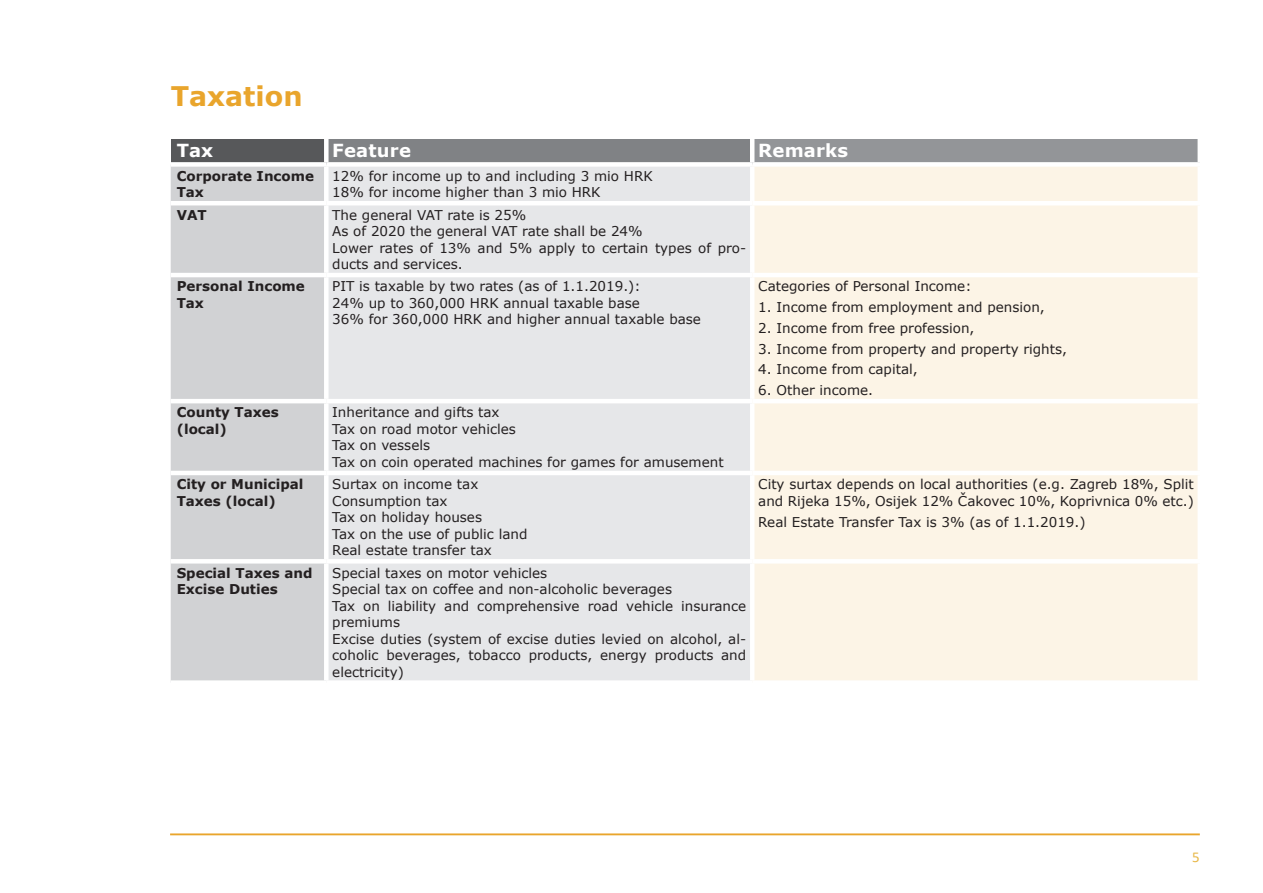
<style>
.page{position:relative;width:1263px;height:893px;background:#fff}
.page>*{position:absolute;margin:0;border:0;box-sizing:border-box;transform-origin:0 0}
.t1{font:700 27px "Verdana";color:#e9a52c}
.t2{font:700 18px "Verdana";letter-spacing:.01em;color:#fff}
.t3{font:15px "Calibri";color:#e8b848}
.t4{font:13.5px/16.5px "Verdana";color:#231f20}
.t5{font:700 13.5px/16.5px "Verdana";color:#231f20}
</style>
<div class="page">
<hr style="left:170px;top:833px;width:1030px;height:2px;background:#e9a52c">
<div style="left:171px;top:139px;width:155px;height:25px;background:#57585a"></div>
<div style="left:326px;top:139px;width:426px;height:25px;background:#808285"></div>
<div style="left:752px;top:139px;width:448px;height:25px;background:#939598"></div>
<div style="left:171px;top:167px;width:153px;height:513px;background:#d1d2d4"></div>
<div style="left:329px;top:167px;width:421px;height:513px;background:#e6e7e9"></div>
<div style="left:754px;top:167px;width:443px;height:513px;background:#fcf4e6"></div>
<div style="left:324px;top:139px;width:5px;height:23px;background:#fff"></div>
<hr style="left:750px;top:139px;width:4px;height:23px;background:#fff">
<div style="left:1197px;top:139px;width:5px;height:23px;background:#fff"></div>
<div style="left:171px;top:162px;width:155px;height:5px;background:#fff"></div>
<div style="left:326px;top:162px;width:426px;height:5px;background:#fff"></div>
<div style="left:752px;top:162px;width:450px;height:5px;background:#fff"></div>
<hr style="left:171px;top:201px;width:155px;height:4px;background:#fff">
<hr style="left:326px;top:201px;width:426px;height:4px;background:#fff">
<hr style="left:752px;top:201px;width:450px;height:4px;background:#fff">
<hr style="left:171px;top:273px;width:155px;height:4px;background:#fff">
<hr style="left:326px;top:273px;width:426px;height:4px;background:#fff">
<hr style="left:752px;top:273px;width:450px;height:4px;background:#fff">
<hr style="left:171px;top:399px;width:155px;height:4px;background:#fff">
<hr style="left:326px;top:399px;width:426px;height:4px;background:#fff">
<hr style="left:752px;top:399px;width:450px;height:4px;background:#fff">
<hr style="left:171px;top:471px;width:155px;height:4px;background:#fff">
<hr style="left:326px;top:471px;width:426px;height:4px;background:#fff">
<hr style="left:752px;top:471px;width:450px;height:4px;background:#fff">
<div style="left:171px;top:559px;width:155px;height:5px;background:#fff"></div>
<div style="left:326px;top:559px;width:426px;height:5px;background:#fff"></div>
<div style="left:752px;top:559px;width:450px;height:5px;background:#fff"></div>
<h1 class="t1" style="left:171px;top:77px;width:133px">Taxation</h1>
<h2 class="t2" style="left:177px;top:138px;width:38px">Tax</h2>
<h2 class="t2" style="left:332px;top:138px;width:80px">Feature</h2>
<h2 class="t2" style="left:758px;top:138px;width:91px">Remarks</h2>
<p class="t5" style="left:177px;top:167px;width:139px">Corporate Income<br>Tax</p>
<p class="t4" style="left:332px;top:167px;width:322px">12% for income up to and including 3 mio HRK<br>18% for income higher than 3 mio HRK</p>
<p class="t5" style="left:177px;top:206px;width:31px">VAT</p>
<p class="t4" style="left:332px;top:206px;width:415px">The general VAT rate is 25%<br>As of 2020 the general VAT rate shall be 24%<br>Lower rates of 13% and 5% apply to certain types of pro&shy;ducts and services.</p>
<p class="t5" style="left:177px;top:278px;width:130px">Personal Income<br>Tax</p>
<p class="t4" style="left:332px;top:278px;width:370px">PIT is taxable by two rates (as of 1.1.2019.):<br>24% up to 360,000 HRK annual taxable base<br>36% for 360,000 HRK and higher annual taxable base</p>
<p class="t4" style="left:758px;top:278px;width:215px">Categories of Personal Income:</p>
<p class="t4" style="left:758px;top:299px;width:288px">1. Income from employment and pension,</p>
<p class="t4" style="left:758px;top:320px;width:218px">2. Income from free profession,</p>
<p class="t4" style="left:758px;top:340px;width:310px">3. Income from property and property rights,</p>
<p class="t4" style="left:758px;top:361px;width:161px">4. Income from capital,</p>
<p class="t4" style="left:758px;top:382px;width:116px">6. Other income.</p>
<p class="t5" style="left:177px;top:404px;width:104px">County Taxes (local)</p>
<p class="t4" style="left:332px;top:404px;width:393px">Inheritance and gifts tax<br>Tax on road motor vehicles<br>Tax on vessels<br>Tax on coin operated machines for games for amusement</p>
<p class="t5" style="left:177px;top:476px;width:128px">City or Municipal<br>Taxes (local)</p>
<p class="t4" style="left:332px;top:476px;width:197px">Surtax on income tax<br>Consumption tax<br>Tax on holiday houses<br>Tax on the use of public land<br>Real estate transfer tax</p>
<p class="t4" style="left:758px;top:476px;width:437px">City surtax depends on local authorities (e.g. Zagreb 18%, Split and Rijeka 15%, Osijek 12% Čakovec 10%, Koprivnica 0% etc.)</p>
<p class="t4" style="left:758px;top:513px;width:329px">Real Estate Transfer Tax is 3% (as of 1.1.2019.)</p>
<p class="t5" style="left:177px;top:564px;width:137px">Special Taxes and<br>Excise Duties</p>
<p class="t4" style="left:332px;top:564px;width:415px">Special taxes on motor vehicles<br>Special tax on coffee and non-alcoholic beverages<br>Tax on liability and comprehensive road vehicle insurance premiums<br>Excise duties (system of excise duties levied on alcohol, al&shy;coholic beverages, tobacco products, energy products and electricity)</p>
<p class="t3" style="left:1192px;top:846px;width:9px">5</p>
</div>
